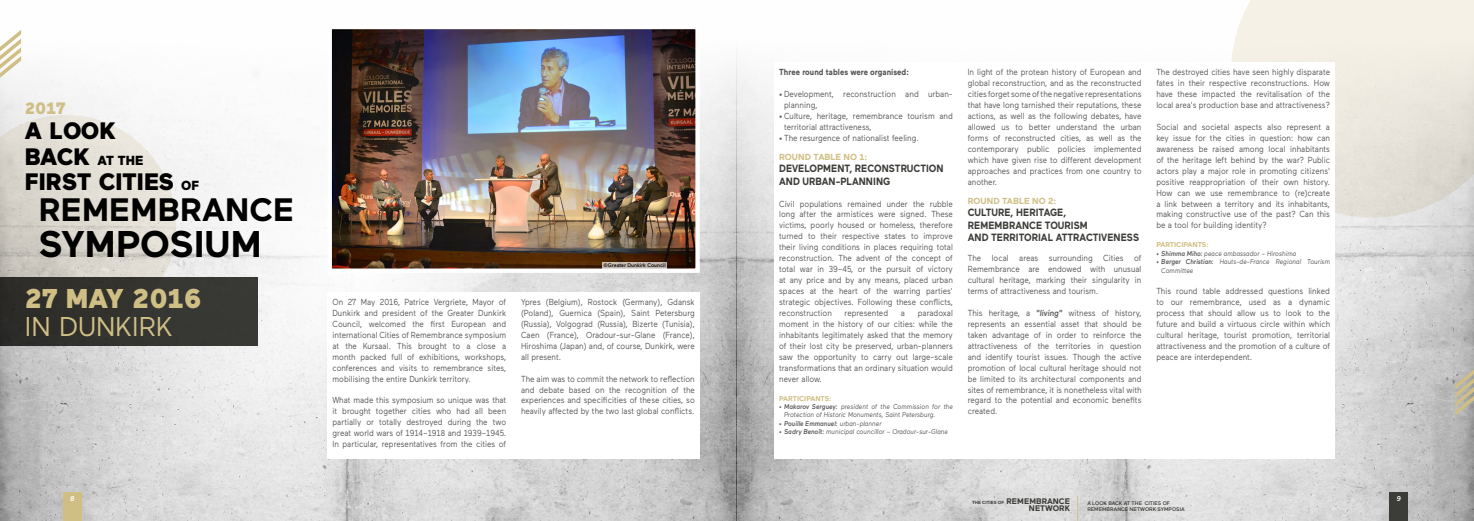
<style>
.page{position:relative;width:1474px;height:521px;background:#fff}
.page>*{position:absolute;margin:0;border:0;box-sizing:border-box;transform-origin:0 0}
.t1{font:700 37.1px "Maax";color:#000}
.t2{font:700 32.38px "Maax";color:#000}
.t3{font:900 27.12px "Maax";color:#d0bf85}
.t4{font:27.12px "Maax";color:#d0bf85}
.t5{font:900 23.71px "Maax";color:#000}
.t6{font:900 16.45px "Maax";color:#d0bf85}
.t7{font:900 13.12px "Maax";color:#000}
.t8{font:700 10.5px/12.6px "Maax";color:#3c3c39;scale:.9 1}
.t9{font:8.75px/10.9px "Maax";color:#575756;text-align:justify;scale:.9 1}
.t10{font:700 8.75px "Maax";color:#575756;scale:.9 1}
.t11{font:700 8.75px "Maax";color:#d0bf85}
.t12{font:700 8.05px "Maax";color:#3c3c39}
.t13{font:italic 7px/8.4px "Maax";color:#575756;scale:.9 1}
.t14{font:italic 500 7px "Maax";color:#575756;scale:.9 1}
.t15{font:700 7px "Maax";color:#d0bf85}
.t16{font:italic 500 7px "Maax";color:#fff}
.t17{font:500 5.25px/6.3px "Maax";color:#3c3c39}
.t18{font:500 5.25px "Maax";color:#000}
.t19{font:700 4.46px "Maax";color:#3c3c39}
.s1{font-size:23.71px}
.s2{font-size:13.12px}
.s3{font-style:normal}
.s4{font-weight:500}
.s5{font-weight:400;font-style:normal}
.s6{font-weight:400}
.s7{font-weight:500;font-style:italic}
.s8{font-size:8.05px}
</style>
<div class="page">
<img style="left:0;top:30px;width:1473px;height:491px">
<svg style="left:1230px;top:0;width:243px;height:218px;background:#ebe8df"></svg>
<svg style="left:0;top:115px;width:176px;height:163px;background:#dddad2"></svg>
<div style="left:0;top:278px;width:258px;height:68px;background:#343430"></div>
<img style="left:325px;top:29px;width:377px;height:246px">
<div style="left:327px;top:293px;width:372px;height:166px;background:#fff"></div>
<div style="left:774px;top:62px;width:560px;height:397px;background:#fff"></div>
<div style="left:1389px;top:492px;width:18px;height:29px;background:#3c3c39"></div>
<svg style="left:1077px;top:496px;width:1px;height:25px"></svg>
<svg style="left:1455px;top:347px;width:18px;height:68px"></svg>
<div style="left:63px;top:492px;width:19px;height:29px;background:#d0bf85"></div>
<svg style="left:0;top:30px;width:21px;height:48px"></svg>
<div style="left:602px;top:262px;width:65px;height:7px;background:#c2b8b2"></div>
<h3 class="t6" style="left:25px;top:99px;width:42px">2017</h3>
<h3 class="t5" style="left:25px;top:118px;width:93px">A LOOK</h3>
<h3 class="t7" style="left:25px;top:153px;width:120px"><span class="s1">BACK</span> AT THE</h3>
<h3 class="t5" style="left:25px;top:168px;width:176px">FIRST CITIES <span class="s2">OF</span></h3>
<h2 class="t2" style="left:39px;top:192px;width:257px">REMEMBRANCE</h2>
<h1 class="t1" style="left:39px;top:223px;width:224px">SYMPOSIUM</h1>
<h3 class="t3" style="left:25px;top:284px;width:178px">27 MAY 2016</h3>
<h3 class="t4" style="left:25px;top:312px;width:149px">IN DUNKIRK</h3>
<p class="t16" style="left:70px;top:495px;width:6px">8</p>
<p class="t9" style="left:332px;top:297px;width:194px">On 27 May 2016, Patrice Vergriete, Mayor of Dunkirk and president of the Greater Dunkirk Council, welcomed the first European and international Cities of Remembrance symposium at the Kursaal. This brought to a close a month packed full of exhibitions, workshops, conferences and visits to remembrance sites, mobilising the entire Dunkirk territory.</p>
<p class="t9" style="left:332px;top:395px;width:194px">What made this symposium so unique was that it brought together cities who had all been partially or totally destroyed during the two great world wars of 1914–1918 and 1939–1945.<br>In particular, representatives from the cities of</p>
<p class="t18" style="left:603px;top:263px;width:63px">©Greater Dunkirk Council</p>
<p class="t9" style="left:521px;top:297px;width:194px">Ypres (Belgium), Rostock (Germany), Gdansk (Poland), Guernica (Spain), Saint Petersburg (Russia), Volgograd (Russia), Bizerte (Tunisia), Caen (France), Oradour-sur-Glane (France), Hiroshima (Japan) and, of course, Dunkirk, were all present.</p>
<p class="t9" style="left:521px;top:373px;width:194px">The aim was to commit the network to reflection and debate based on the recognition of the experiences and specificities of these cities, so heavily affected by the two last global conflicts.</p>
<p class="t10" style="left:779px;top:67px;width:146px">Three round tables were organised:</p>
<p class="t9" style="left:784px;top:89px;width:189px;text-indent:-5px">• Development, reconstruction and urban&shy;planning,</p>
<p class="t9" style="left:784px;top:111px;width:189px;text-indent:-5px">• Culture, heritage, remembrance tourism and territorial attractiveness,</p>
<p class="t9" style="left:779px;top:132px;width:157px">• The resurgence of nationalist feeling.</p>
<p class="t11" style="left:779px;top:152px;width:90px">ROUND TABLE NO 1:</p>
<p class="t8" style="left:779px;top:163px;width:184px">DEVELOPMENT, RECONSTRUCTION<br>AND URBAN-PLANNING</p>
<p class="t9" style="left:779px;top:198px;width:194px">Civil populations remained under the rubble long after the armistices were signed. These victims, poorly housed or homeless, therefore turned to their respective states to improve their living conditions in places requiring total reconstruction. The advent of the concept of total war in 39–45, or the pursuit of victory at any price and by any means, placed urban spaces at the heart of the warring parties' strategic objectives. Following these conflicts, reconstruction</p>
<p class="t9" style="left:779px;top:307px;width:194px;text-indent:139px">paradoxal moment in the history of our cities: while the inhabitants legitimately asked that the memory of their lost city be preserved, urban-planners saw the opportunity to carry out large-scale transformations that an ordinary situation would never allow.</p>
<p class="t15" style="left:779px;top:394px;width:54px">PARTICIPANTS:</p>
<p class="t13" style="left:784px;top:402px;width:189px;text-indent:-5px"><span class="s3">•</span> <span class="s4">Makarov Serguey:</span> president of the Commission for the<br>Protection of Historic Monuments, Saint Petersburg.</p>
<p class="t14" style="left:779px;top:419px;width:115px"><span class="s5">•</span> Pouille Emmanuel: <span class="s6">urban-planner</span></p>
<p class="t13" style="left:779px;top:427px;width:189px"><span class="s3">•</span> <span class="s4">Sadry Benoît:</span> municipal councillor – Oradour-sur-Glane</p>
<p class="t9" style="left:844px;top:307px;width:50px">represented</p>
<p class="t9" style="left:901px;top:307px;width:6px">a</p>
<p class="t9" style="left:967px;top:67px;width:194px">In light of the protean history of European and global reconstruction, and as the reconstructed cities forget some of the negative representations that have long tarnished their reputations, these actions, as well as the following debates, have allowed us to better understand the urban forms of reconstructed cities, as well as the contemporary public policies implemented which have given rise to different development approaches and practices from one country to another.</p>
<p class="t11" style="left:967px;top:196px;width:90px">ROUND TABLE NO 2:</p>
<p class="t8" style="left:967px;top:206px;width:192px">CULTURE, HERITAGE,<br>REMEMBRANCE TOURISM<br>AND TERRITORIAL ATTRACTIVENESS</p>
<p class="t9" style="left:967px;top:253px;width:194px">The local areas surrounding Cities of Remembrance are endowed with unusual cultural heritage, marking their singularity in terms of attractiveness and tourism.</p>
<p class="t9" style="left:967px;top:307px;width:194px">This heritage, a <span class="s7">"living"</span> witness of history, represents an essential asset that should be taken advantage of in order to reinforce the attractiveness of the territories in question and identify tourist issues. Though the active promotion of local cultural heritage should not be limited to its architectural components and sites of remembrance, it is nonetheless vital with regard to the potential and economic benefits created.</p>
<p class="t9" style="left:1156px;top:67px;width:194px">The destroyed cities have seen highly disparate fates in their respective reconstructions. How have these impacted the revitalisation of the local area's production base and attractiveness?</p>
<p class="t9" style="left:1156px;top:122px;width:194px">Social and societal aspects also represent a key issue for the cities in question: how can awareness be raised among local inhabitants of the heritage left behind by the war? Public actors play a major role in promoting citizens' positive reappropriation of their own history.<br>How can we use remembrance to (re)create a link between a territory and its inhabitants, making constructive use of the past? Can this be a tool for building identity?</p>
<p class="t15" style="left:1156px;top:241px;width:54px">PARTICIPANTS:</p>
<p class="t13" style="left:1156px;top:249px;width:157px"><span class="s3">•</span> <span class="s4">Shimma Miho:</span> peace ambassador – Hiroshima</p>
<p class="t13" style="left:1161px;top:258px;width:189px;text-indent:-5px"><span class="s3">•</span> <span class="s4">Berger Christian:</span> Hauts-de-France Regional Tourism<br>Committee</p>
<p class="t9" style="left:1156px;top:286px;width:194px">This round table addressed questions linked to our remembrance, used as a dynamic process that should allow us to look to the future and build a virtuous circle within which cultural heritage, tourist promotion, territorial attractiveness and the promotion of a culture of peace are interdependent.</p>
<p class="t19" style="left:972px;top:500px;width:99px">THE CITIES OF <span class="s8">REMEMBRANCE</span></p>
<p class="t12" style="left:1028px;top:504px;width:43px">NETWORK</p>
<p class="t17" style="left:1087px;top:500px;width:99px">A LOOK BACK AT THE CITIES OF<br>REMEMBRANCE NETWORK SYMPOSIA</p>
<p class="t16" style="left:1396px;top:495px;width:6px">9</p>
</div>
